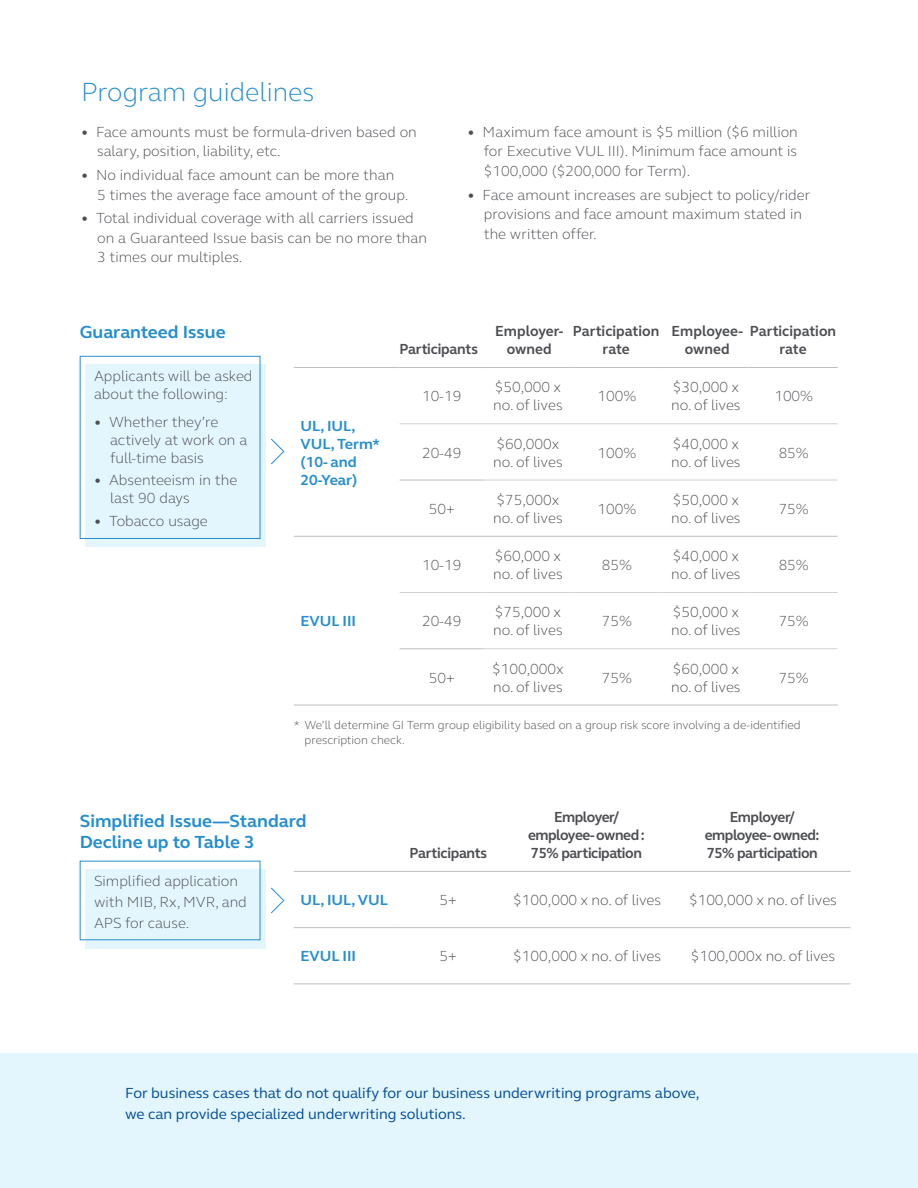
<style>
.page{position:relative;width:918px;height:1188px;background:#fff}
.page>*{position:absolute;margin:0;border:0;box-sizing:border-box;transform-origin:0 0}
.t1{font:300 27px "FS Elliot Pro";color:#258ece}
.t2{font:700 18px/21px "FS Elliot Pro";color:#258ece}
.t3{font:300 15px/18px "FS Elliot Pro";color:#4d4e53}
.t4{font:15px/21px "FS Elliot Pro";color:#004c97}
.t5{font:700 15px/18px "FS Elliot Pro";letter-spacing:-.02em;color:#4d4e53;text-align:center;scale:.95 1}
.t6{font:700 15px/18px "FS Elliot Pro";color:#258ece}
.t7{font:700 15px/18px "FS Elliot Pro";color:#4d4e53;text-align:center;scale:.95 1}
.t8{font:700 15px/18px "FS Elliot Pro";letter-spacing:.005em;color:#4d4e53;text-align:center;scale:.95 1}
.t9{font:300 12px/15px "FS Elliot Pro";color:#4d4e53}
.s1{font-weight:700}
</style>
<div class="page">
<div style="left:86px;top:364px;width:180px;height:183px;background:#e3f5fd"></div>
<div style="left:86px;top:869px;width:180px;height:80px;background:#e3f5fd"></div>
<svg style="left:271px;top:438px;width:14px;height:27px"></svg>
<svg style="left:271px;top:887px;width:14px;height:27px"></svg>
<div style="left:80px;top:356px;width:180px;height:183px;border:1px solid #258ece"></div>
<svg style="left:400px;top:424px;width:438px;height:281px"></svg>
<hr style="left:294px;top:367px;width:106px;height:1px;background:#bcbdc0">
<hr style="left:294px;top:536px;width:106px;height:1px;background:#bcbdc0">
<hr style="left:400px;top:367px;width:84px;height:1px;background:#bcbdc0">
<hr style="left:484px;top:367px;width:86px;height:1px;background:#bcbdc0">
<hr style="left:570px;top:367px;width:92px;height:1px;background:#bcbdc0">
<hr style="left:662px;top:367px;width:86px;height:1px;background:#bcbdc0">
<hr style="left:748px;top:367px;width:90px;height:1px;background:#bcbdc0">
<hr style="left:400px;top:480px;width:84px;height:1px;background:#bcbdc0">
<hr style="left:400px;top:536px;width:84px;height:1px;background:#bcbdc0">
<hr style="left:484px;top:536px;width:86px;height:1px;background:#bcbdc0">
<hr style="left:570px;top:536px;width:92px;height:1px;background:#bcbdc0">
<hr style="left:662px;top:536px;width:86px;height:1px;background:#bcbdc0">
<hr style="left:748px;top:536px;width:90px;height:1px;background:#bcbdc0">
<hr style="left:400px;top:648px;width:84px;height:1px;background:#bcbdc0">
<hr style="left:400px;top:705px;width:84px;height:1px;background:#bcbdc0">
<hr style="left:484px;top:705px;width:86px;height:1px;background:#bcbdc0">
<hr style="left:570px;top:705px;width:92px;height:1px;background:#bcbdc0">
<hr style="left:662px;top:705px;width:86px;height:1px;background:#bcbdc0">
<hr style="left:748px;top:705px;width:90px;height:1px;background:#bcbdc0">
<hr style="left:294px;top:705px;width:106px;height:1px;background:#bcbdc0">
<hr style="left:400px;top:423px;width:84px;height:1px;background:#d1d1d2">
<hr style="left:484px;top:423px;width:86px;height:1px;background:#d1d1d2">
<hr style="left:570px;top:423px;width:92px;height:1px;background:#d1d1d2">
<hr style="left:662px;top:423px;width:86px;height:1px;background:#d1d1d2">
<hr style="left:748px;top:423px;width:90px;height:1px;background:#d1d1d2">
<hr style="left:484px;top:480px;width:86px;height:1px;background:#d1d1d2">
<hr style="left:570px;top:480px;width:92px;height:1px;background:#d1d1d2">
<hr style="left:662px;top:480px;width:86px;height:1px;background:#d1d1d2">
<hr style="left:748px;top:480px;width:90px;height:1px;background:#d1d1d2">
<hr style="left:400px;top:592px;width:84px;height:1px;background:#d1d1d2">
<hr style="left:484px;top:592px;width:86px;height:1px;background:#d1d1d2">
<hr style="left:570px;top:592px;width:92px;height:1px;background:#d1d1d2">
<hr style="left:662px;top:592px;width:86px;height:1px;background:#d1d1d2">
<hr style="left:748px;top:592px;width:90px;height:1px;background:#d1d1d2">
<hr style="left:484px;top:648px;width:86px;height:1px;background:#d1d1d2">
<hr style="left:570px;top:648px;width:92px;height:1px;background:#d1d1d2">
<hr style="left:662px;top:648px;width:86px;height:1px;background:#d1d1d2">
<hr style="left:748px;top:648px;width:90px;height:1px;background:#d1d1d2">
<div style="left:80px;top:861px;width:180px;height:79px;border:1px solid #258ece"></div>
<hr style="left:294px;top:871px;width:103px;height:1px;background:#bcbdc0">
<hr style="left:294px;top:927px;width:103px;height:1px;background:#bcbdc0">
<hr style="left:397px;top:871px;width:102px;height:1px;background:#bcbdc0">
<hr style="left:499px;top:871px;width:175px;height:1px;background:#bcbdc0">
<hr style="left:674px;top:871px;width:177px;height:1px;background:#bcbdc0">
<hr style="left:397px;top:927px;width:102px;height:1px;background:#bcbdc0">
<hr style="left:499px;top:927px;width:175px;height:1px;background:#bcbdc0">
<hr style="left:674px;top:927px;width:177px;height:1px;background:#bcbdc0">
<hr style="left:294px;top:983px;width:103px;height:1px;background:#bcbdc0">
<hr style="left:397px;top:983px;width:102px;height:1px;background:#bcbdc0">
<hr style="left:499px;top:983px;width:175px;height:1px;background:#bcbdc0">
<hr style="left:674px;top:983px;width:177px;height:1px;background:#bcbdc0">
<div style="left:0;top:1053px;width:918px;height:135px;background:#e3f5fd"></div>
<h1 class="t1" style="left:81px;top:74px;width:235px">Program guidelines</h1>
<p class="t3" style="left:97px;top:122px;width:321px;line-height:19.5px;text-indent:-16px"><span class="s1">•</span> Face amounts must be formula-driven based on salary, position, liability, etc.</p>
<p class="t3" style="left:97px;top:165px;width:313px;line-height:19.5px;text-indent:-16px"><span class="s1">•</span> No individual face amount can be more than<br>5 times the average face amount of the group.</p>
<p class="t3" style="left:97px;top:208px;width:331px;line-height:19.5px;text-indent:-16px"><span class="s1">•</span> Total individual coverage with all carriers issued on a Guaranteed Issue basis can be no more than<br>3 times our multiples.</p>
<p class="t3" style="left:484px;top:122px;width:316px;line-height:19.5px;text-align:justify;text-indent:-16px"><span class="s1">•</span> Maximum face amount is $5 million ($6 million for Executive VUL III). Minimum face amount is $100,000 ($200,000 for Term).</p>
<p class="t3" style="left:484px;top:184px;width:328px;line-height:19.5px;text-indent:-16px"><span class="s1">•</span> Face amount increases are subject to policy/rider provisions and face amount maximum stated in the written offer.</p>
<p class="t2" style="left:80px;top:321px;width:147px">Guaranteed Issue</p>
<p class="t3" style="left:94px;top:367px;width:160px">Applicants will be asked about the following:</p>
<p class="t3" style="left:110px;top:412px;width:139px;text-indent:-16px"><span class="s1">•</span> Whether they’re actively at work on a full-time basis</p>
<p class="t3" style="left:110px;top:471px;width:129px;text-indent:-16px"><span class="s1">•</span> Absenteeism in the last 90 days</p>
<p class="t3" style="left:94px;top:511px;width:115px"><span class="s1">•</span> Tobacco usage</p>
<p class="t6" style="left:301px;top:416px;width:81px">UL, IUL,<br>VUL, Term* (10- and<br>20-Year)</p>
<p class="t5" style="left:400px;top:340px;width:84px">Participants</p>
<p class="t8" style="left:495px;top:322px;width:73px">Employer&shy;owned</p>
<p class="t7" style="left:573px;top:322px;width:92px">Participation rate</p>
<p class="t8" style="left:672px;top:322px;width:77px">Employee&shy;owned</p>
<p class="t7" style="left:750px;top:322px;width:92px">Participation rate</p>
<p class="t3" style="left:422px;top:387px;width:41px">10-19</p>
<p class="t3" style="left:493px;top:378px;width:71px">$50,000 x no. of lives</p>
<p class="t3" style="left:597px;top:387px;width:40px">100%</p>
<p class="t3" style="left:671px;top:378px;width:71px">$30,000 x no. of lives</p>
<p class="t3" style="left:774px;top:387px;width:40px">100%</p>
<p class="t3" style="left:422px;top:443px;width:41px">20-49</p>
<p class="t3" style="left:493px;top:434px;width:71px">$60,000x no. of lives</p>
<p class="t3" style="left:597px;top:443px;width:40px">100%</p>
<p class="t3" style="left:671px;top:434px;width:71px">$40,000 x no. of lives</p>
<p class="t3" style="left:779px;top:443px;width:32px">85%</p>
<p class="t3" style="left:429px;top:499px;width:27px">50+</p>
<p class="t3" style="left:493px;top:490px;width:71px">$75,000x no. of lives</p>
<p class="t3" style="left:597px;top:499px;width:40px">100%</p>
<p class="t3" style="left:671px;top:490px;width:71px">$50,000 x no. of lives</p>
<p class="t3" style="left:779px;top:499px;width:32px">75%</p>
<p class="t3" style="left:422px;top:555px;width:41px">10-19</p>
<p class="t3" style="left:493px;top:546px;width:71px">$60,000 x no. of lives</p>
<p class="t3" style="left:602px;top:555px;width:32px">85%</p>
<p class="t3" style="left:671px;top:546px;width:71px">$40,000 x no. of lives</p>
<p class="t3" style="left:779px;top:555px;width:32px">85%</p>
<p class="t3" style="left:422px;top:612px;width:41px">20-49</p>
<p class="t3" style="left:493px;top:603px;width:71px">$75,000 x no. of lives</p>
<p class="t3" style="left:602px;top:612px;width:32px">75%</p>
<p class="t3" style="left:671px;top:603px;width:71px">$50,000 x no. of lives</p>
<p class="t3" style="left:779px;top:612px;width:32px">75%</p>
<p class="t3" style="left:429px;top:668px;width:27px">50+</p>
<p class="t3" style="left:492px;top:659px;width:73px">$100,000x no. of lives</p>
<p class="t3" style="left:602px;top:668px;width:32px">75%</p>
<p class="t3" style="left:671px;top:659px;width:71px">$60,000 x no. of lives</p>
<p class="t3" style="left:779px;top:668px;width:32px">75%</p>
<p class="t9" style="left:305px;top:717px;width:498px;text-indent:-11px">* We’ll determine GI Term group eligibility based on a group risk score involving a de-identified prescription check.</p>
<p class="t6" style="left:301px;top:612px;width:57px">EVUL III</p>
<p class="t5" style="left:528px;top:808px;width:124px">Employer/ employee- owned:<br>75% participation</p>
<p class="t5" style="left:705px;top:808px;width:122px">Employer/ employee- owned:<br>75% participation</p>
<p class="t2" style="left:80px;top:810px;width:228px">Simplified Issue—Standard<br>Decline up to Table 3</p>
<p class="t3" style="left:94px;top:870px;width:154px;line-height:21px">Simplified application with MIB, Rx, MVR, and<br>APS for cause.</p>
<p class="t5" style="left:409px;top:844px;width:83px">Participants</p>
<p class="t6" style="left:301px;top:891px;width:89px">UL, IUL, VUL</p>
<p class="t3" style="left:440px;top:891px;width:19px">5+</p>
<p class="t3" style="left:513px;top:891px;width:149px">$100,000 x no. of lives</p>
<p class="t3" style="left:689px;top:891px;width:149px">$100,000 x no. of lives</p>
<p class="t6" style="left:301px;top:947px;width:57px">EVUL III</p>
<p class="t3" style="left:440px;top:947px;width:19px">5+</p>
<p class="t3" style="left:513px;top:947px;width:149px">$100,000 x no. of lives</p>
<p class="t3" style="left:691px;top:947px;width:146px">$100,000x no. of lives</p>
<p class="t4" style="left:125px;top:1082px;width:576px">For business cases that do not qualify for our business underwriting programs above, we can provide specialized underwriting solutions.</p>
</div>
